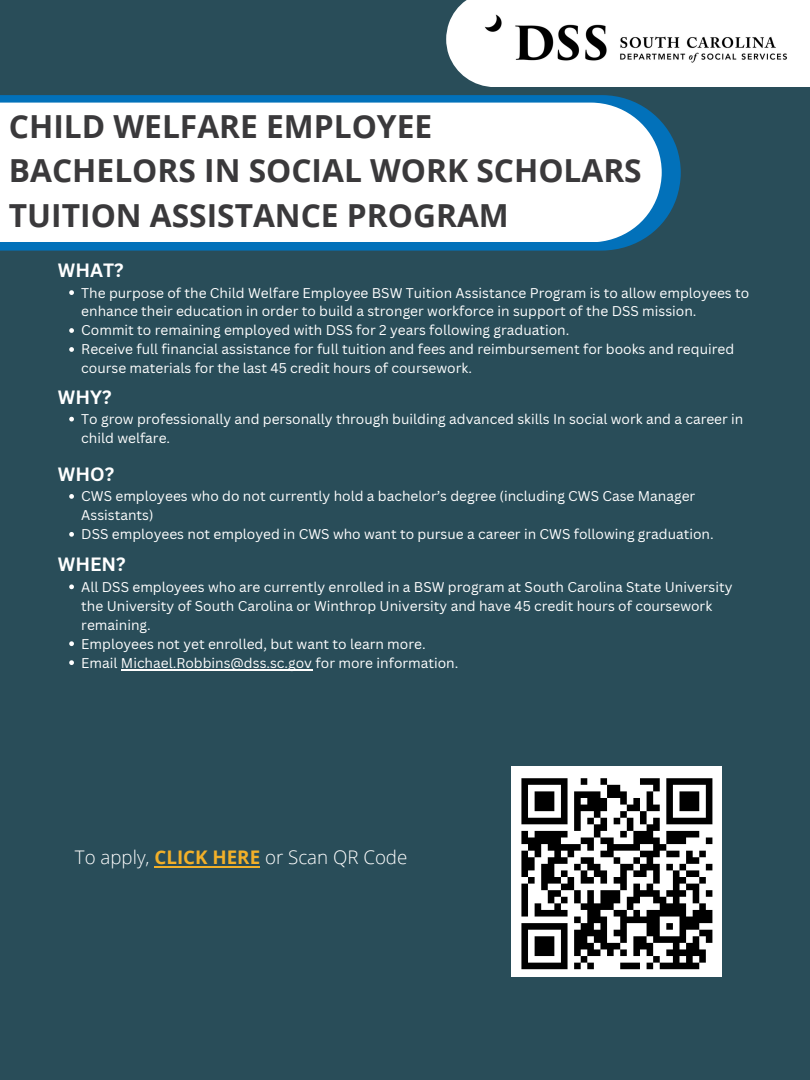
<style>
.page{position:relative;width:810px;height:1080px;background:#294d59}
.page>*{position:absolute;margin:0;border:0;box-sizing:border-box;transform-origin:0 0}
.t1{font:700 31.75px "Open Sans";color:#3a393b}
.t2{font:300 18.75px "Open Sans";color:#fff}
.t3{font:700 18.75px "Canva Sans";color:#fff}
.t4{font:13.75px/18.9px "Canva Sans";color:#fff}
.s1{font-weight:700;color:#f2b029}
</style>
<div class="page">
<svg style="left:0;top:95px;width:681px;height:156px;fill:#0271ba"></svg>
<div style="left:0;top:103px;width:662px;height:139px;background:#fff"></div>
<div style="left:446px;top:0;width:364px;height:87px;background:#fff"></div>
<img style="left:474px;top:10px;width:323px;height:58px">
<div style="left:511px;top:766px;width:211px;height:211px;background:#fff"></div>
<svg style="left:521px;top:778px;width:192px;height:192px"></svg>
<svg style="left:69px;top:290px;width:5px;height:5px"></svg>
<svg style="left:69px;top:328px;width:5px;height:5px"></svg>
<svg style="left:69px;top:347px;width:5px;height:5px"></svg>
<svg style="left:69px;top:417px;width:5px;height:4px"></svg>
<svg style="left:69px;top:494px;width:5px;height:5px"></svg>
<svg style="left:69px;top:532px;width:5px;height:5px"></svg>
<svg style="left:69px;top:584px;width:5px;height:5px"></svg>
<svg style="left:69px;top:641px;width:5px;height:5px"></svg>
<svg style="left:69px;top:660px;width:5px;height:5px"></svg>
<hr style="left:155px;top:866px;width:105px;height:2px;background:#f2b029">
<hr style="left:121px;top:669px;width:191px;height:1px;background:#fff">
<p class="t1" style="left:9px;top:104px;width:425px">CHILD WELFARE EMPLOYEE</p>
<p class="t1" style="left:9px;top:148px;width:634px">BACHELORS IN SOCIAL WORK SCHOLARS</p>
<p class="t1" style="left:9px;top:193px;width:501px">TUITION ASSISTANCE PROGRAM</p>
<p class="t3" style="left:58px;top:257px;width:67px">WHAT?</p>
<p class="t4" style="left:81px;top:283px;width:670px">The purpose of the Child Welfare Employee BSW Tuition Assistance Program is to allow employees to enhance their education in order to build a stronger workforce in support of the DSS mission.</p>
<p class="t4" style="left:81px;top:321px;width:490px">Commit to remaining employed with DSS for 2 years following graduation.</p>
<p class="t4" style="left:81px;top:340px;width:654px">Receive full financial assistance for full tuition and fees and reimbursement for books and required course materials for the last 45 credit hours of coursework.</p>
<p class="t4" style="left:81px;top:409px;width:664px">To grow professionally and personally through building advanced skills In social work and a career in child welfare.</p>
<p class="t3" style="left:58px;top:384px;width:55px">WHY?</p>
<p class="t3" style="left:58px;top:461px;width:58px">WHO?</p>
<p class="t4" style="left:81px;top:487px;width:616px">CWS employees who do not currently hold a bachelor’s degree (including CWS Case Manager<br>Assistants)</p>
<p class="t4" style="left:81px;top:524px;width:634px">DSS employees not employed in CWS who want to pursue a career in CWS following graduation.</p>
<p class="t4" style="left:81px;top:577px;width:653px">All DSS employees who are currently enrolled in a BSW program at South Carolina State University the University of South Carolina or Winthrop University and have 45 credit hours of coursework remaining.<br>Employees not yet enrolled, but want to learn more.<br>Email Michael.Robbins@dss.sc.gov for more information.</p>
<p class="t3" style="left:58px;top:551px;width:69px">WHEN?</p>
<p class="t2" style="left:75px;top:844px;width:334px">To apply, <span class="s1">CLICK HERE</span> or Scan QR Code</p>
</div>
